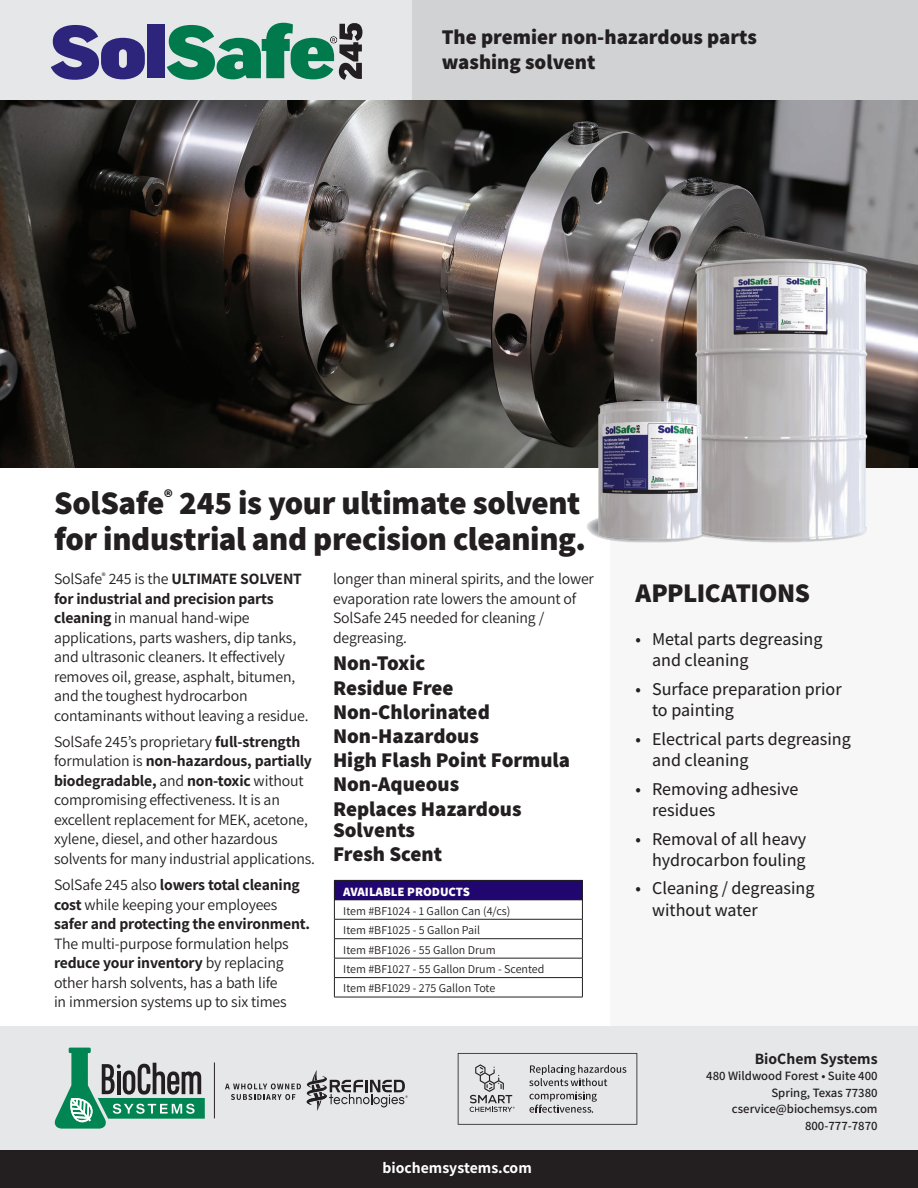
<style>
.page{position:relative;width:918px;height:1188px;background:#fff}
.page>*{position:absolute;margin:0;border:0;box-sizing:border-box;transform-origin:0 0}
.t1{font:800 33px/36px "Assistant";letter-spacing:-.01em;color:#231f20}
.t2{font:800 27px "Assistant";letter-spacing:-.015em;color:#231f20}
.t3{font:800 21px/25.2px "Assistant";color:#231f20}
.t4{font:500 18px/21.6px "Assistant";color:#231f20}
.t5{font:15.75px/19.5px "Assistant";letter-spacing:-.01em;color:#231f20}
.t6{font:700 15.75px "Assistant";color:#fff}
.t7{font:700 15.75px "Assistant";color:#231f20}
.t8{font:600 12.75px/16.5px "Assistant";color:#231f20;text-align:right}
.t9{font:800 12.75px "Assistant";color:#fff}
.t10{font:12px "Assistant";color:#231f20}
.s1{font-weight:700}
</style>
<div class="page">
<div style="left:611px;top:349px;width:307px;height:692px;background:#f7f7f8"></div>
<img style="left:0;top:100px;width:918px;height:368px">
<div style="left:0;top:0;width:412px;height:100px;background:#e6e7e9"></div>
<svg style="left:51px;top:25px;width:94px;height:55px"></svg>
<div style="left:147px;top:25px;width:18px;height:53px;background:#2d247c"></div>
<svg style="left:167px;top:23px;width:195px;height:57px"></svg>
<div style="left:412px;top:0;width:506px;height:100px;background:#d1d2d4"></div>
<div style="left:334px;top:880px;width:248px;height:20px;background:#220670"></div>
<hr style="left:334px;top:880px;width:249px;height:1px;background:#231f20">
<hr style="left:334px;top:900px;width:249px;height:1px;background:#231f20">
<hr style="left:334px;top:919px;width:249px;height:1px;background:#231f20">
<hr style="left:334px;top:938px;width:249px;height:1px;background:#231f20">
<hr style="left:334px;top:958px;width:249px;height:1px;background:#231f20">
<hr style="left:334px;top:977px;width:249px;height:1px;background:#231f20">
<svg style="left:334px;top:881px;width:1px;height:116px"></svg>
<svg style="left:582px;top:881px;width:1px;height:116px"></svg>
<hr style="left:334px;top:997px;width:249px;height:1px;background:#231f20">
<div style="left:0;top:1026px;width:918px;height:162px;background:#e6e7e9"></div>
<svg style="left:225px;top:1084px;width:76px;height:16px"></svg>
<svg style="left:307px;top:1070px;width:101px;height:40px"></svg>
<hr style="left:214px;top:1063px;width:1px;height:55px;background:#231f20">
<svg style="left:55px;top:1048px;width:150px;height:81px"></svg>
<svg style="left:458px;top:1053px;width:179px;height:72px"></svg>
<div style="left:0;top:1151px;width:918px;height:37px;background:#231f20"></div>
<svg style="left:586px;top:520px;width:8px;height:15px"></svg>
<img style="left:682px;top:249px;width:193px;height:294px">
<img style="left:594px;top:399px;width:109px;height:144px">
<p class="t3" style="left:442px;top:23px;width:317px">The premier non-hazardous parts washing solvent</p>
<p class="t1" style="left:54px;top:484px;width:533px">SolSafe<sup>®</sup> 245 is your ultimate solvent for industrial and precision cleaning.</p>
<p class="t5" style="left:54px;top:568px;width:256px">SolSafe<sup>®</sup> 245 is the <span class="s1">ULTIMATE SOLVENT for industrial and precision parts cleaning</span> in manual hand-wipe applications, parts washers, dip tanks, and ultrasonic cleaners. It effectively removes oil, grease, asphalt, bitumen, and the toughest hydrocarbon contaminants without leaving a residue.</p>
<p class="t5" style="left:54px;top:731px;width:262px">SolSafe 245’s proprietary <span class="s1">full-strength </span>formulation is <span class="s1">non-hazardous, partially biodegradable,</span> and <span class="s1">non-toxic</span> without compromising effectiveness. It is an excellent replacement for MEK, acetone, xylene, diesel, and other hazardous solvents for many industrial applications.</p>
<p class="t5" style="left:54px;top:874px;width:258px">SolSafe 245 also <span class="s1">lowers total cleaning cost</span> while keeping your employees <span class="s1">safer and protecting the environment.<br></span>The multi-purpose formulation helps <span class="s1">reduce your inventory</span> by replacing other harsh solvents, has a bath life<br>in immersion systems up to six times</p>
<p class="t5" style="left:333px;top:568px;width:263px">longer than mineral spirits, and the lower evaporation rate lowers the amount of<br>SolSafe 245 needed for cleaning / degreasing.</p>
<p class="t3" style="left:333px;top:650px;width:94px">Non-Toxic</p>
<p class="t3" style="left:333px;top:674px;width:122px">Residue Free</p>
<p class="t3" style="left:333px;top:698px;width:158px">Non-Chlorinated</p>
<p class="t3" style="left:333px;top:722px;width:147px">Non-Hazardous</p>
<p class="t3" style="left:333px;top:747px;width:239px">High Flash Point Formula</p>
<p class="t3" style="left:333px;top:771px;width:128px">Non-Aqueous</p>
<p class="t3" style="left:333px;top:797px;width:190px;line-height:21px">Replaces Hazardous<br>Solvents</p>
<p class="t3" style="left:333px;top:840px;width:111px">Fresh Scent</p>
<p class="t9" style="left:343px;top:883px;width:128px">AVAILABLE PRODUCTS</p>
<p class="t10" style="left:343px;top:902px;width:169px">Item #BF1024 - 1 Gallon Can (4/cs)</p>
<p class="t10" style="left:343px;top:922px;width:138px">Item #BF1025 - 5 Gallon Pail</p>
<p class="t10" style="left:343px;top:941px;width:154px">Item #BF1026 - 55 Gallon Drum</p>
<p class="t10" style="left:343px;top:961px;width:203px">Item #BF1027 - 55 Gallon Drum - Scented</p>
<p class="t10" style="left:343px;top:980px;width:154px">Item #BF1029 - 275 Gallon Tote</p>
<p class="t6" style="left:383px;top:1157px;width:151px">biochemsystems.com</p>
<p class="t2" style="left:636px;top:574px;width:176px">APPLICATIONS</p>
<p class="t4" style="left:652px;top:627px;width:172px;text-indent:-16px">• Metal parts degreasing and cleaning</p>
<p class="t4" style="left:652px;top:677px;width:191px;text-indent:-16px">• Surface preparation prior to painting</p>
<p class="t4" style="left:652px;top:727px;width:200px;text-indent:-16px">• Electrical parts degreasing and cleaning</p>
<p class="t4" style="left:652px;top:777px;width:148px;text-indent:-16px">• Removing adhesive residues</p>
<p class="t4" style="left:636px;top:827px;width:172px;text-align:right">• Removal of all heavy hydrocarbon fouling</p>
<p class="t4" style="left:652px;top:877px;width:164px;text-indent:-16px">• Cleaning / degreasing without water</p>
<p class="t7" style="left:755px;top:1048px;width:124px">BioChem Systems</p>
<p class="t8" style="left:706px;top:1067px;width:173px">480 Wildwood Forest • Suite 400<br>Spring, Texas 77380 cservice@biochemsys.com<br>800-777-7870</p>
</div>
